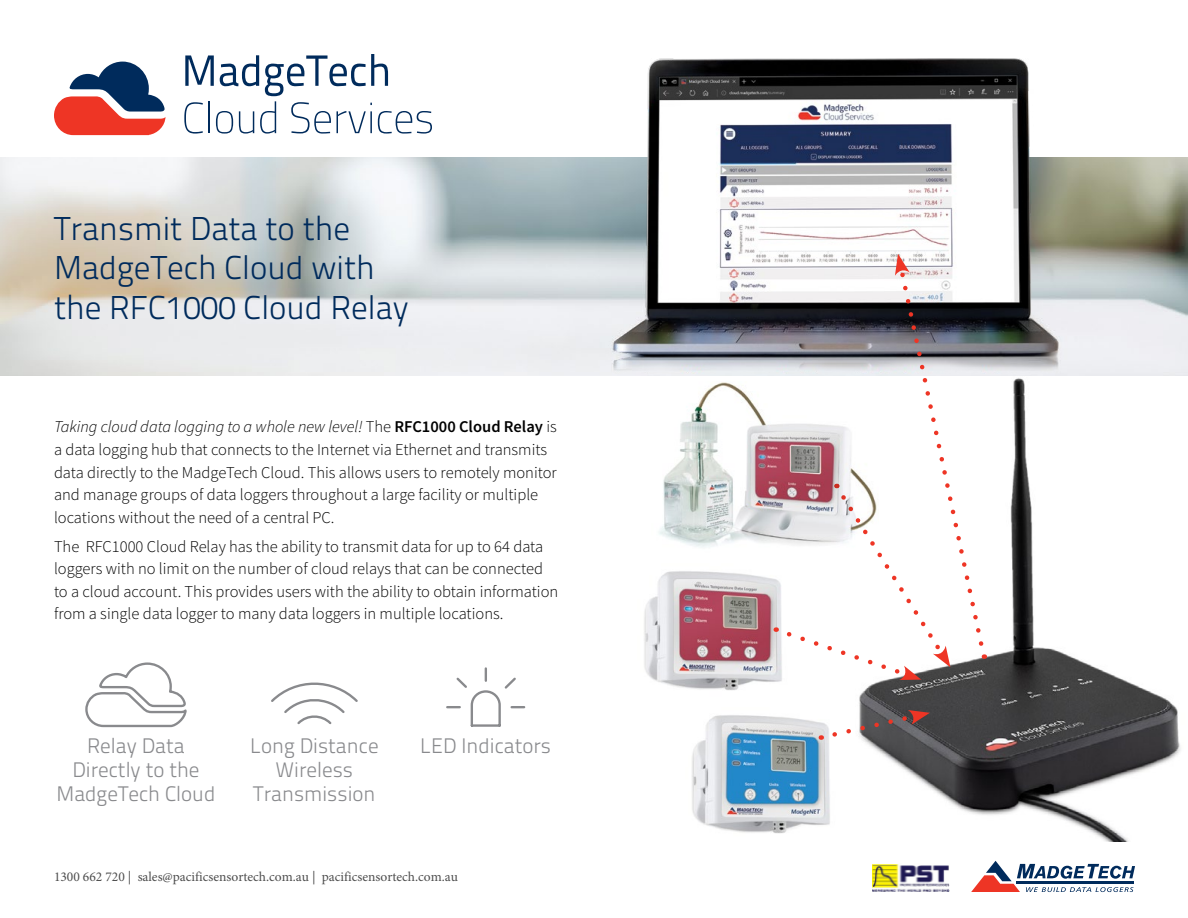
<style>
.page{position:relative;width:1188px;height:918px;background:#fff}
.page>*{position:absolute;margin:0;border:0;box-sizing:border-box;transform-origin:0 0}
.t1{font:300 33px/39.6px "Titillium Text 22 L";color:#002b5c}
.t2{font:300 21px/24px "Titillium Text 22 L";color:#898a8d;text-align:center}
.t3{font:300 16.5px/22.5px "Source Sans Pro";color:#000}
.t4{font:13.5px "Minion Pro";color:#4d4d4d}
.s1{font-style:italic}
.s2{font-weight:600}
</style>
<div class="page">
<svg style="left:971px;top:861px;width:164px;height:31px"></svg>
<hr style="left:1017px;top:881px;width:117px;height:3px;background:#002b5c">
<img style="left:0;top:158px;width:1188px;height:218px">
<img style="left:609px;top:58px;width:455px;height:316px">
<svg style="left:54px;top:62px;width:111px;height:73px"></svg>
<svg style="left:184px;top:54px;width:248px;height:80px"></svg>
<img style="left:753px;top:317px;width:435px;height:524px">
<img style="left:644px;top:564px;width:144px;height:133px">
<img style="left:692px;top:708px;width:144px;height:133px">
<svg style="left:829px;top:710px;width:101px;height:30px"></svg>
<svg style="left:783px;top:254px;width:203px;height:426px"></svg>
<svg style="left:85px;top:662px;width:102px;height:66px"></svg>
<svg style="left:446px;top:667px;width:80px;height:60px"></svg>
<svg style="left:271px;top:682px;width:87px;height:43px"></svg>
<img style="left:659px;top:381px;width:220px;height:172px">
<img style="left:872px;top:864px;width:78px;height:28px">
<h1 class="t1" style="left:54px;top:207px;width:356px">Transmit Data to the<br>MadgeTech Cloud with the RFC1000 Cloud Relay</h1>
<p class="t3" style="left:54px;top:416px;width:504px"><span class="s1">Taking cloud data logging to a whole new level!</span> The <span class="s2">RFC1000 Cloud Relay</span> is a data logging hub that connects to the Internet via Ethernet and transmits data directly to the MadgeTech Cloud. This allows users to remotely monitor and manage groups of data loggers throughout a large facility or multiple locations without the need of a central PC.</p>
<p class="t3" style="left:54px;top:535px;width:506px">The RFC1000 Cloud Relay has the ability to transmit data for up to 64 data loggers with no limit on the number of cloud relays that can be connected to a cloud account. This provides users with the ability to obtain information from a single data logger to many data loggers in multiple locations.</p>
<p class="t2" style="left:57px;top:733px;width:160px">Relay Data<br>Directly to the<br>MadgeTech Cloud</p>
<p class="t2" style="left:250px;top:733px;width:130px">Long Distance</p>
<p class="t2" style="left:420px;top:733px;width:132px">LED Indicators</p>
<p class="t2" style="left:253px;top:757px;width:124px">Wireless<br>Transmission</p>
<p class="t4" style="left:54px;top:868px;width:406px">1300 662 720 | sales@pacificsensortech.com.au | pacificsensortech.com.au</p>
</div>
